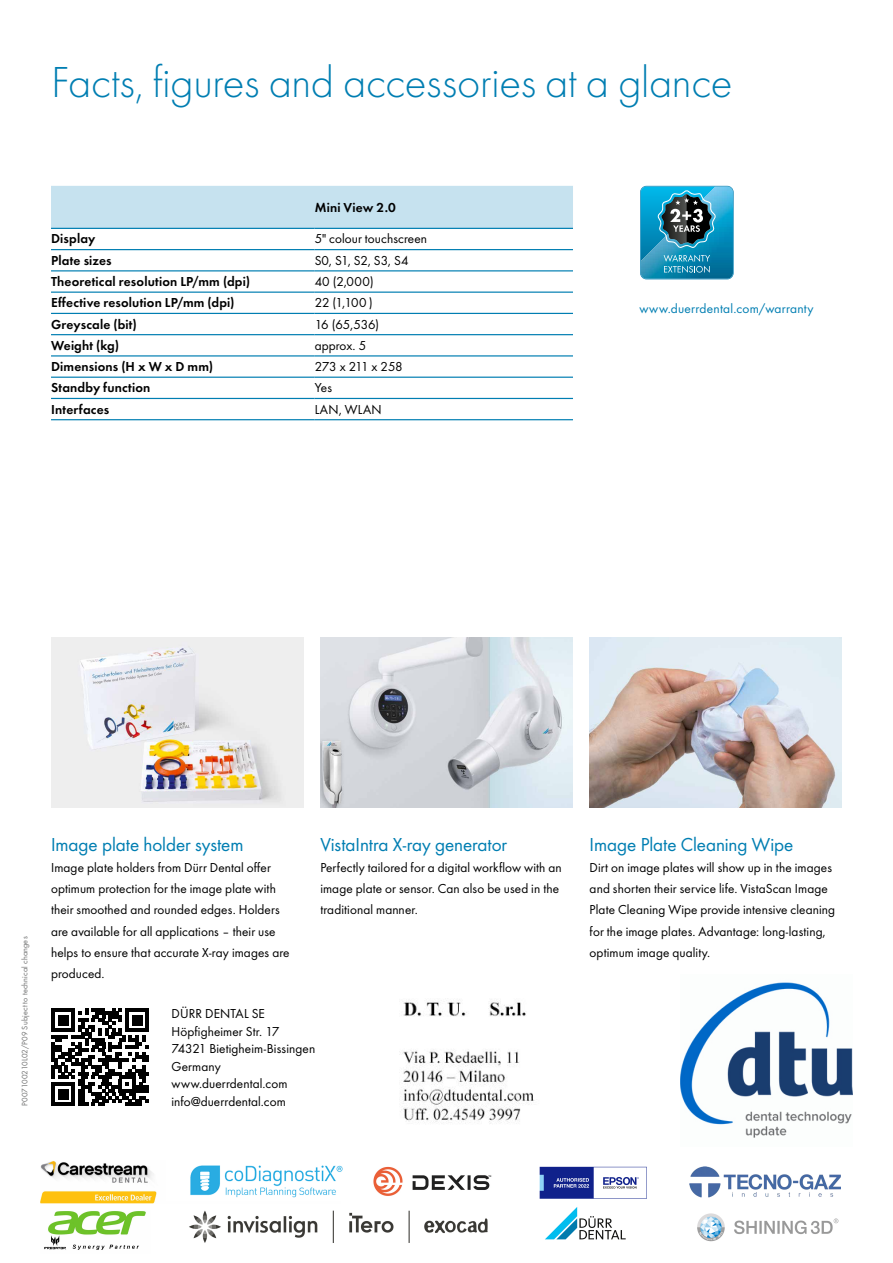
<style>
.page{position:relative;width:893px;height:1263px;background:#fff}
.page>*{position:absolute;margin:0;border:0;box-sizing:border-box;transform-origin:0 0}
.t1{font:300 45px "Futura";letter-spacing:-.01em;color:#007eb2}
.t2{font:19.5px "Futura Boo";color:#007eb2}
.t3{font:13.5px/21.3px "Futura Boo";letter-spacing:.01em;color:#000}
.t4{font:13.5px "Futura Dem";letter-spacing:.015em;color:#000}
.t5{font:13.5px "Futura Boo";letter-spacing:.02em;color:#007eb2}
.t6{font:13.5px "Futura Boo";letter-spacing:-.015em;color:#000}
.t7{font:8.25px "Futura Boo";letter-spacing:.02em;color:#6f7070}
</style>
<div class="page">
<img style="left:590px;top:638px;width:252px;height:170px">
<img style="left:320px;top:638px;width:253px;height:170px">
<img style="left:51px;top:638px;width:252px;height:170px">
<svg style="left:640px;top:186px;width:94px;height:93px;background:#298aaa"></svg>
<svg style="left:51px;top:1008px;width:98px;height:98px"></svg>
<hr style="left:51px;top:1102px;width:24px;height:4px;background:#000">
<div style="left:58px;top:1089px;width:10px;height:10px;background:#000"></div>
<div style="left:51px;top:186px;width:522px;height:42px;background:#c6e2ef"></div>
<hr style="left:51px;top:228px;width:264px;height:1px;background:#007eb2">
<hr style="left:315px;top:228px;width:258px;height:1px;background:#007eb2">
<hr style="left:51px;top:249px;width:264px;height:1px;background:#007eb2">
<hr style="left:315px;top:249px;width:258px;height:1px;background:#007eb2">
<hr style="left:51px;top:270px;width:264px;height:1px;background:#007eb2">
<hr style="left:51px;top:313px;width:264px;height:1px;background:#007eb2">
<hr style="left:315px;top:270px;width:258px;height:1px;background:#007eb2">
<hr style="left:315px;top:313px;width:258px;height:1px;background:#007eb2">
<img style="left:41px;top:1161px;width:799px;height:89px">
<hr style="left:51px;top:292px;width:264px;height:1px;background:#007eb2">
<hr style="left:315px;top:292px;width:258px;height:1px;background:#007eb2">
<hr style="left:51px;top:334px;width:264px;height:1px;background:#007eb2">
<hr style="left:315px;top:334px;width:258px;height:1px;background:#007eb2">
<hr style="left:51px;top:355px;width:264px;height:1px;background:#007eb2">
<hr style="left:315px;top:355px;width:258px;height:1px;background:#007eb2">
<hr style="left:51px;top:377px;width:264px;height:1px;background:#007eb2">
<hr style="left:315px;top:377px;width:258px;height:1px;background:#007eb2">
<hr style="left:51px;top:398px;width:264px;height:1px;background:#007eb2">
<hr style="left:51px;top:419px;width:264px;height:1px;background:#007eb2">
<hr style="left:315px;top:398px;width:258px;height:1px;background:#007eb2">
<hr style="left:315px;top:419px;width:258px;height:1px;background:#007eb2">
<img style="left:680px;top:982px;width:172px;height:156px">
<img style="left:402px;top:1001px;width:133px;height:123px">
<h1 class="t1" style="left:51px;top:53px;width:683px">Facts, figures and accessories at a glance</h1>
<p class="t4" style="left:315px;top:197px;width:83px">Mini View 2.0</p>
<p class="t4" style="left:51px;top:229px;width:46px">Display</p>
<p class="t3" style="left:315px;top:228px;width:114px">5" colour touchscreen</p>
<p class="t4" style="left:51px;top:250px;width:62px">Plate sizes</p>
<p class="t3" style="left:315px;top:249px;width:95px">S0, S1, S2, S3, S4</p>
<p class="t4" style="left:51px;top:272px;width:200px">Theoretical resolution LP/mm (dpi)</p>
<p class="t3" style="left:315px;top:270px;width:61px">40 (2,000)</p>
<p class="t4" style="left:51px;top:293px;width:185px">Effective resolution LP/mm (dpi)</p>
<p class="t3" style="left:315px;top:291px;width:59px">22 (1,100 )</p>
<p class="t4" style="left:51px;top:314px;width:87px">Greyscale (bit)</p>
<p class="t3" style="left:315px;top:313px;width:66px">16 (65,536)</p>
<p class="t4" style="left:51px;top:335px;width:70px">Weight (kg)</p>
<p class="t3" style="left:315px;top:334px;width:53px">approx. 5</p>
<p class="t4" style="left:51px;top:357px;width:164px">Dimensions (H x W x D mm)</p>
<p class="t6" style="left:315px;top:357px;width:90px">273 x 211 x 258</p>
<p class="t4" style="left:51px;top:378px;width:101px">Standby function</p>
<p class="t3" style="left:315px;top:376px;width:19px">Yes</p>
<p class="t4" style="left:51px;top:399px;width:60px">Interfaces</p>
<p class="t3" style="left:315px;top:398px;width:68px">LAN, WLAN</p>
<p class="t5" style="left:639px;top:299px;width:176px">www.duerrdental.com/warranty</p>
<p class="t7" style="left:19px;top:1106px;width:171px;rotate:-90deg">P007100210L02/P09 Subject to technical changes</p>
<h2 class="t2" style="left:51px;top:830px;width:194px">Image plate holder system</h2>
<p class="t3" style="left:51px;top:856px;width:240px">Image plate holders from Dürr Dental offer optimum protection for the image plate with their smoothed and rounded edges. Holders are available for all applications – their use helps to ensure that accurate X-ray images are produced.</p>
<h2 class="t2" style="left:320px;top:830px;width:188px">VistaIntra X-ray generator</h2>
<p class="t3" style="left:320px;top:856px;width:243px">Perfectly tailored for a digital workflow with an image plate or sensor. Can also be used in the traditional manner.</p>
<p class="t3" style="left:171px;top:1004px;width:145px;line-height:17.7px">DÜRR DENTAL SE<br>Höpfigheimer Str. 17<br>74321 Bietigheim-Bissingen<br>Germany www.duerrdental.com info@duerrdental.com</p>
<h2 class="t2" style="left:590px;top:830px;width:205px">Image Plate Cleaning Wipe</h2>
<p class="t3" style="left:590px;top:856px;width:247px">Dirt on image plates will show up in the images and shorten their service life. VistaScan Image Plate Cleaning Wipe provide intensive cleaning for the image plates. Advantage: long-lasting, optimum image quality.</p>
</div>
